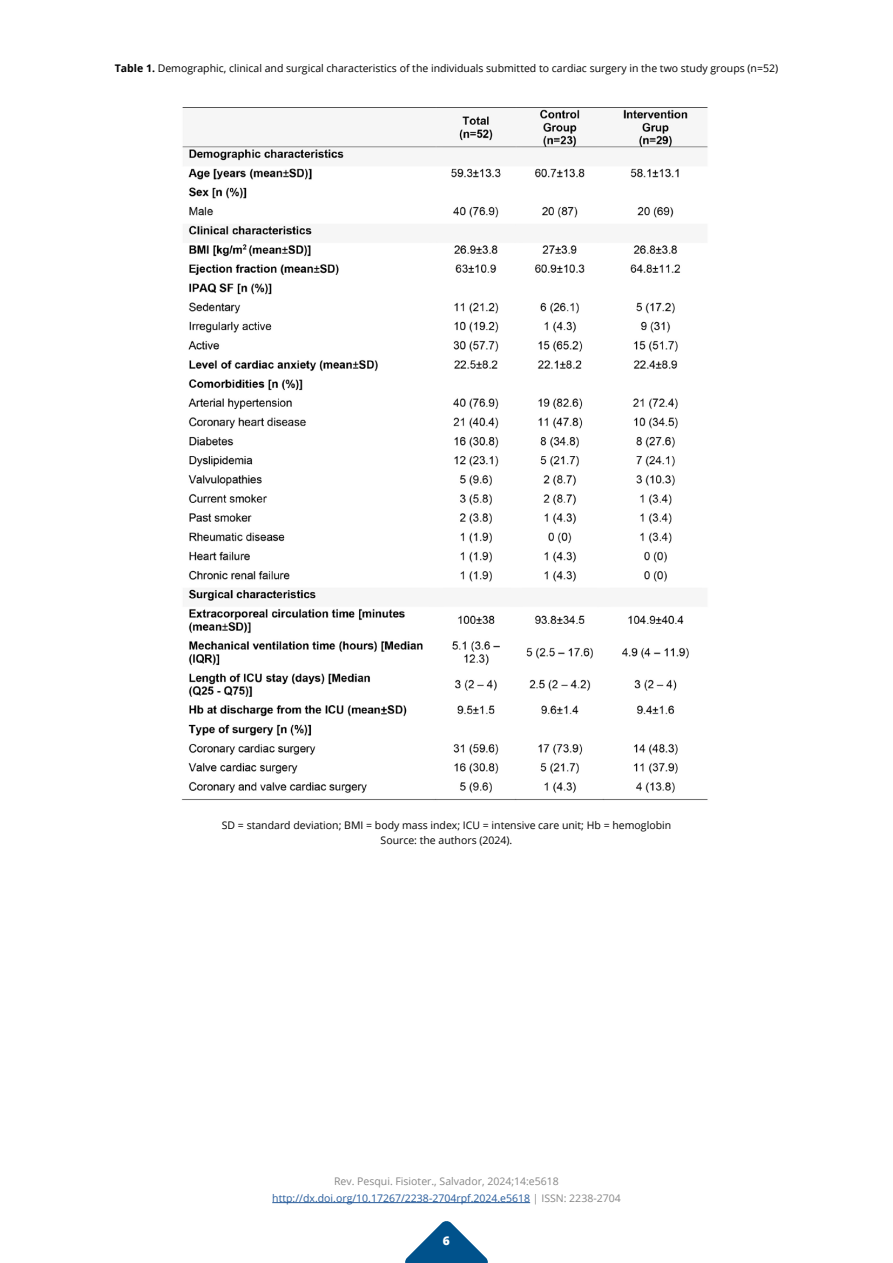
<style>
.page{position:relative;width:893px;height:1263px;background:#fff}
.page>*{position:absolute;margin:0;border:0;box-sizing:border-box;transform-origin:0 0}
.t1{font:800 12px "Open Sans";color:#fff}
.t2{font:10.5px/15px "Open Sans";color:#000;text-align:center}
.t3{font:10.5px/16.5px "Open Sans";color:#878787;text-align:center}
.s1{font-weight:700}
.s2{color:#265b9b}
</style>
<div class="page">
<svg style="left:405px;top:1221px;width:83px;height:42px"></svg>
<hr style="left:272px;top:1202px;width:258px;height:1px;background:#265b9b">
<img style="left:181px;top:107px;width:527px;height:693px">
<p class="t2" style="left:115px;top:60px;width:665px"><span class="s1">Table 1.</span> Demographic, clinical and surgical characteristics of the individuals submitted to cardiac surgery in the two study groups (n=52)</p>
<p class="t2" style="left:222px;top:817px;width:451px">SD = standard deviation; BMI = body mass index; ICU = intensive care unit; Hb = hemoglobin<br>Source: the authors (2024).</p>
<p class="t3" style="left:272px;top:1173px;width:350px">Rev. Pesqui. Fisioter., Salvador, 2024;14:e5618 <span class="s2">http://dx.doi.org/10.17267/2238-2704rpf.2024.e5618</span> | ISSN: 2238-2704</p>
<p class="t1" style="left:443px;top:1232px;width:9px">6</p>
</div>
